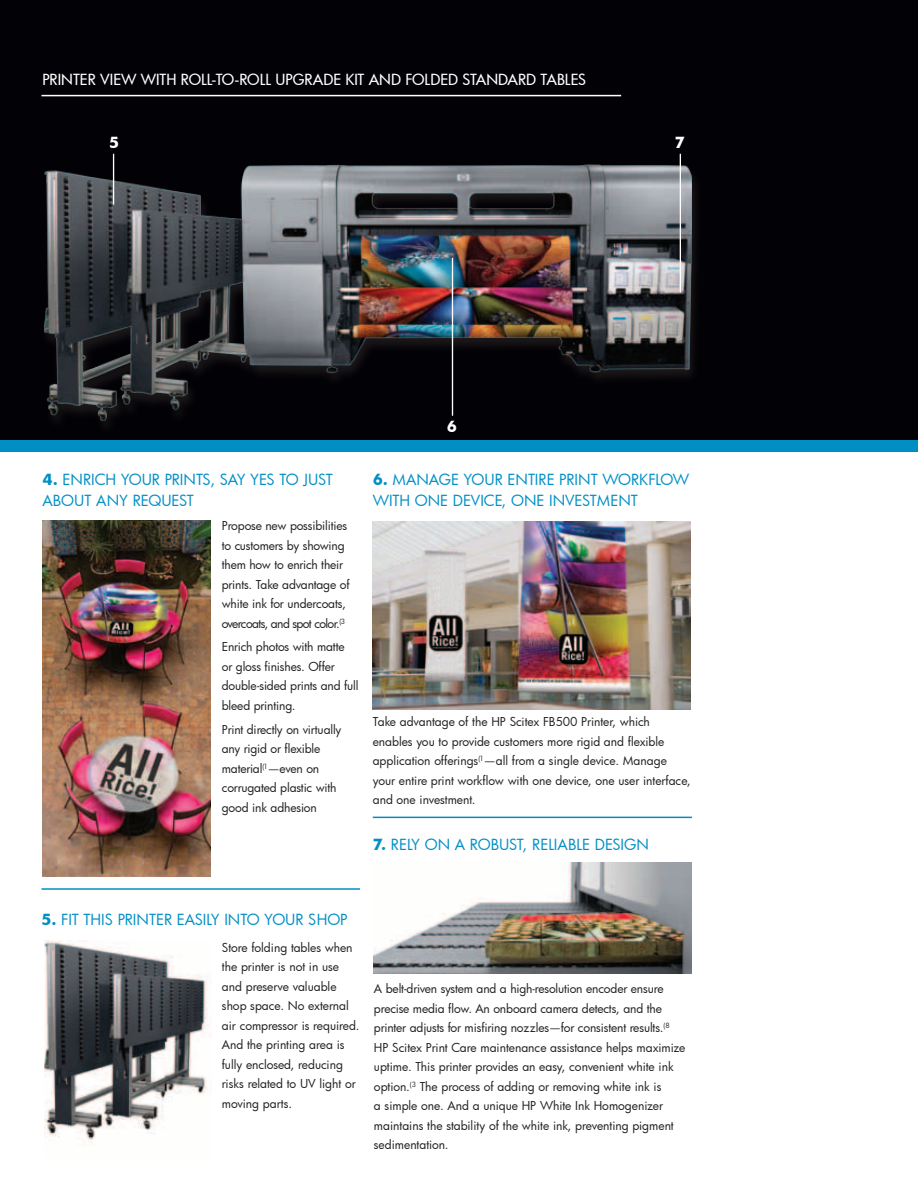
<style>
.page{position:relative;width:918px;height:1188px;background:#fff}
.page>*{position:absolute;margin:0;border:0;box-sizing:border-box;transform-origin:0 0}
.t1{font:15px/21px "Futura Bk";color:#008fc5}
.t2{font:15px "Futura Md";color:#fff}
.t3{font:700 15px "Futura Bk";color:#fff}
.t4{font:12px/19.5px "Futura Bk";letter-spacing:-.01em;color:#231f20}
.s1{font-weight:700}
</style>
<div class="page">
<div style="left:0;top:0;width:918px;height:446px;background:#020105"></div>
<div style="left:0;top:440px;width:918px;height:12px;background:#008fc5"></div>
<img style="left:374px;top:863px;width:318px;height:111px">
<img style="left:44px;top:165px;width:648px;height:255px">
<img style="left:373px;top:522px;width:317px;height:188px">
<img style="left:42px;top:521px;width:169px;height:355px">
<img style="left:44px;top:940px;width:168px;height:203px">
<hr style="left:42px;top:888px;width:318px;height:2px;background:#008fc5">
<hr style="left:373px;top:817px;width:319px;height:1px;background:#008fc5">
<hr style="left:41px;top:95px;width:580px;height:1px;background:#fff">
<hr style="left:680px;top:154px;width:1px;height:138px;background:#fff">
<hr style="left:113px;top:154px;width:1px;height:51px;background:#fff">
<hr style="left:452px;top:258px;width:1px;height:158px;background:#fff">
<p class="t2" style="left:43px;top:69px;width:16px">PRINTER</p>
<p class="t2" style="left:100px;top:69px;width:11px">VIEW</p>
<p class="t2" style="left:141px;top:69px;width:10px">WITH</p>
<p class="t2" style="left:181px;top:69px;width:134px">ROLL-TO-ROLL UPGRADE</p>
<p class="t2" style="left:346px;top:69px;width:242px">KIT AND FOLDED STANDARD TABLES</p>
<p class="t3" style="left:109px;top:132px;width:12px">5</p>
<p class="t3" style="left:675px;top:132px;width:12px">7</p>
<p class="t3" style="left:447px;top:416px;width:12px">6</p>
<p class="t1" style="left:43px;top:469px;width:292px"><span class="s1">4.</span> ENRICH YOUR PRINTS, SAY YES TO JUST<br>ABOUT ANY REQUEST</p>
<p class="t4" style="left:222px;top:516px;width:129px">Propose new possibilities to customers by showing them how to enrich their prints. Take advantage of white ink for undercoats, overcoats, and spot color.<sup>(3</sup></p>
<p class="t4" style="left:222px;top:637px;width:138px">Enrich photos with matte<br>or gloss finishes. Offer double-sided prints and full bleed printing.</p>
<p class="t4" style="left:222px;top:719px;width:121px">Print directly on virtually any rigid or flexible material<sup>(1</sup>—even on corrugated plastic with good ink adhesion</p>
<p class="t1" style="left:373px;top:469px;width:318px"><span class="s1">6.</span> MANAGE YOUR ENTIRE PRINT WORKFLOW<br>WITH ONE DEVICE, ONE INVESTMENT</p>
<p class="t4" style="left:373px;top:712px;width:320px">Take advantage of the HP Scitex FB500 Printer, which enables you to provide customers more rigid and flexible application offerings<sup>(1</sup>—all from a single device. Manage your entire print workflow with one device, one user interface, and one investment.</p>
<p class="t1" style="left:373px;top:833px;width:278px"><span class="s1">7.</span> RELY ON A ROBUST, RELIABLE DESIGN</p>
<p class="t1" style="left:42px;top:908px;width:308px"><span class="s1">5.</span> FIT THIS PRINTER EASILY INTO YOUR SHOP</p>
<p class="t4" style="left:222px;top:938px;width:139px">Store folding tables when the printer is not in use and preserve valuable shop space. No external air compressor is required.<br>And the printing area is fully enclosed, reducing risks related to UV light or moving parts.</p>
<p class="t4" style="left:374px;top:979px;width:313px">A belt-driven system and a high-resolution encoder ensure precise media flow. An onboard camera detects, and the printer adjusts for misfiring nozzles—for consistent results.<sup>(8<br></sup>HP Scitex Print Care maintenance assistance helps maximize uptime. This printer provides an easy, convenient white ink option.<sup>(3</sup> The process of adding or removing white ink is<br>a simple one. And a unique HP White Ink Homogenizer maintains the stability of the white ink, preventing pigment sedimentation.</p>
</div>
